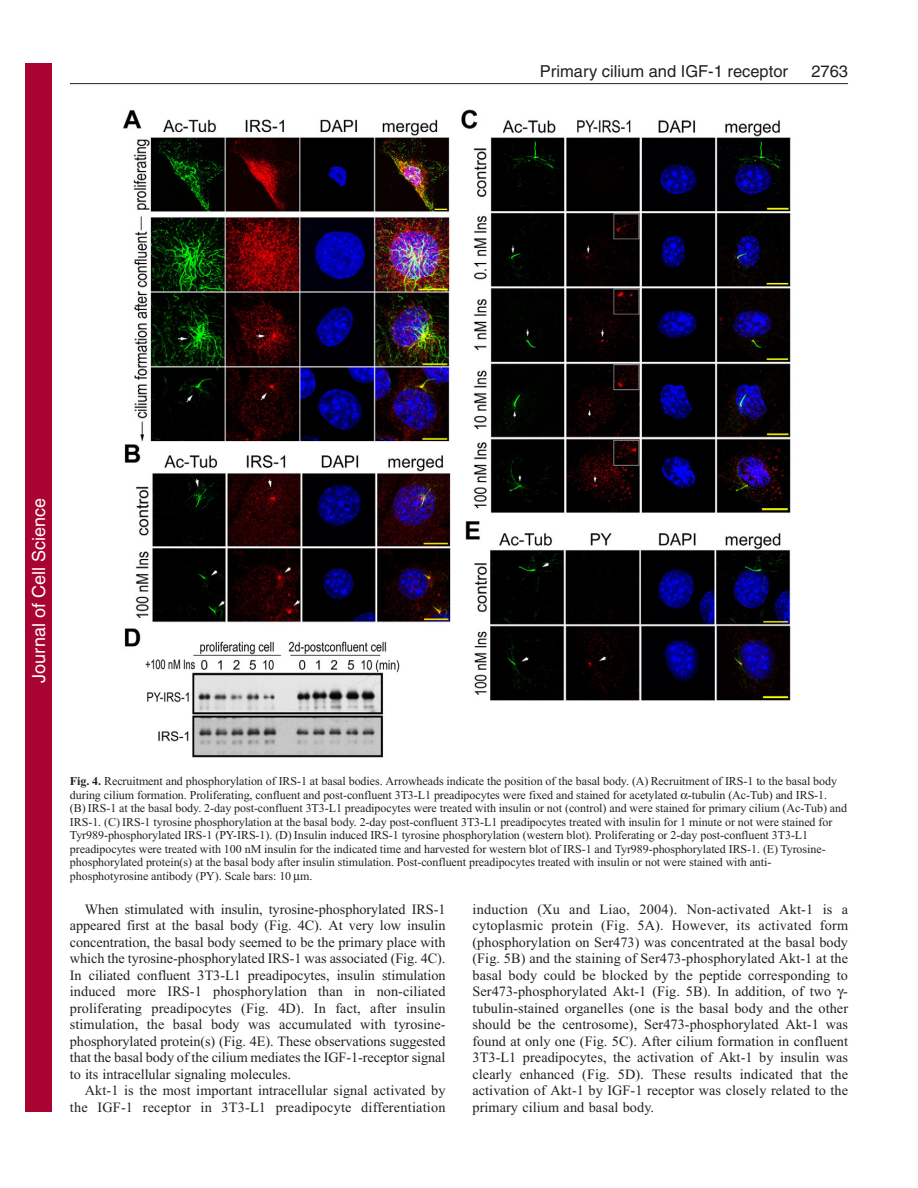
<style>
.page{position:relative;width:918px;height:1188px;background:#fff}
.page>*{position:absolute;margin:0;border:0;box-sizing:border-box;transform-origin:0 0}
.t1{font:18px "Helvetica";color:#fff}
.t2{font:16.5px "Helvetica";color:#231f20}
.t3{font:14.25px/16.5px "Times New Roman";letter-spacing:.005em;color:#231f20;text-align:justify}
.t4{font:12px/13.5px "Times New Roman";letter-spacing:-.005em;color:#231f20}
.s1{font-weight:700}
</style>
<div class="page">
<hr style="left:70px;top:83px;width:778px;height:1px;background:#231f20">
<img style="left:123px;top:109px;width:668px;height:649px">
<div style="left:26px;top:64px;width:26px;height:1048px;background:#a90332"></div>
<p class="t2" style="left:540px;top:65px;width:250px">Primary cilium and IGF-1 receptor</p>
<p class="t2" style="left:811px;top:65px;width:38px">2763</p>
<p class="t1" style="left:28px;top:683px;width:186px;rotate:-90deg">Journal of Cell Science</p>
<p class="t4" style="left:70px;top:776px;width:779px"><span class="s1">Fig. 4.</span> Recruitment and phosphorylation of IRS-1 at basal bodies. Arrowheads indicate the position of the basal body. (A) Recruitment of IRS-1 to the basal body during cilium formation. Proliferating, confluent and post-confluent 3T3-L1 preadipocytes were fixed and stained for acetylated -tubulin (Ac-Tub) and IRS-1.<br>(B) IRS-1 at the basal body. 2-day post-confluent 3T3-L1 preadipocytes were treated with insulin or not (control) and were stained for primary cilium (Ac-Tub) and IRS-1. (C) IRS-1 tyrosine phosphorylation at the basal body. 2-day post-confluent 3T3-L1 preadipocytes treated with insulin for 1 minute or not were stained for Tyr989-phosphorylated IRS-1 (PY-IRS-1). (D) Insulin induced IRS-1 tyrosine phosphorylation (western blot). Proliferating or 2-day post-confluent 3T3-L1 preadipocytes were treated with 100 nM insulin for the indicated time and harvested for western blot of IRS-1 and Tyr989-phosphorylated IRS-1. (E) Tyrosine&shy;phosphorylated protein(s) at the basal body after insulin stimulation. Post-confluent preadipocytes treated with insulin or not were stained with anti&shy;phosphotyrosine antibody (PY). Scale bars: 10 m.</p>
<p class="t3" style="left:70px;top:902px;width:377px;text-indent:15px">When stimulated with insulin, tyrosine-phosphorylated IRS-1 appeared first at the basal body (Fig. 4C). At very low insulin concentration, the basal body seemed to be the primary place with which the tyrosine-phosphorylated IRS-1 was associated (Fig. 4C).<br>In ciliated confluent 3T3-L1 preadipocytes, insulin stimulation induced more IRS-1 phosphorylation than in non-ciliated proliferating preadipocytes (Fig. 4D). In fact, after insulin stimulation, the basal body was accumulated with tyrosine&shy;phosphorylated protein(s) (Fig. 4E). These observations suggested that the basal body of the cilium mediates the IGF-1-receptor signal to its intracellular signaling molecules.</p>
<p class="t3" style="left:70px;top:1083px;width:377px;text-align:right">Akt-1 is the most important intracellular signal activated by the IGF-1 receptor in 3T3-L1 preadipocyte differentiation</p>
<p class="t3" style="left:472px;top:902px;width:377px">induction (Xu and Liao, 2004). Non-activated Akt-1 is a cytoplasmic protein (Fig. 5A). However, its activated form (phosphorylation on Ser473) was concentrated at the basal body (Fig. 5B) and the staining of Ser473-phosphorylated Akt-1 at the basal body could be blocked by the peptide corresponding to Ser473-phosphorylated Akt-1 (Fig. 5B). In addition, of two - tubulin-stained organelles (one is the basal body and the other should be the centrosome), Ser473-phosphorylated Akt-1 was found at only one (Fig. 5C). After cilium formation in confluent 3T3-L1 preadipocytes, the activation of Akt-1 by insulin was clearly enhanced (Fig. 5D). These results indicated that the activation of Akt-1 by IGF-1 receptor was closely related to the primary cilium and basal body.</p>
</div>
